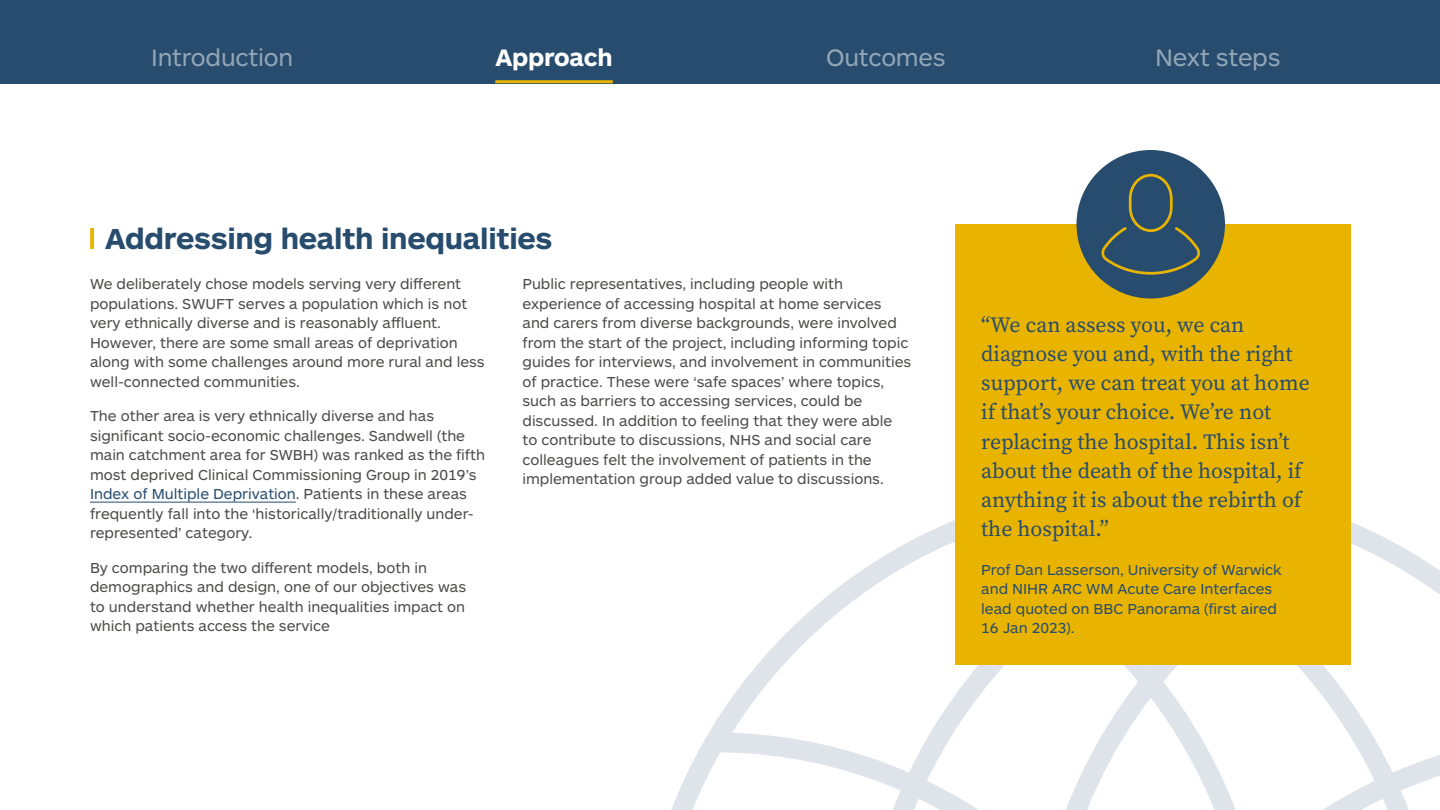
<style>
.page{position:relative;width:1440px;height:810px;background:#fff}
.page>*{position:absolute;margin:0;border:0;box-sizing:border-box;transform-origin:0 0}
.t1{font:700 30px "ARS Maquette Pro";letter-spacing:-.01em;color:#274c6e}
.t2{font:24.75px "ARS Maquette Pro";letter-spacing:-.01em;color:#93a6b6}
.t3{font:700 24.75px "ARS Maquette Pro";letter-spacing:-.01em;color:#fff}
.t4{font:21.75px/29.2px "Source Serif Variable";color:#274c6e}
.t5{font:15px/19.5px "ARS Maquette Pro";color:#4a4a49}
.t6{font:15px/19.5px "ARS Maquette Pro";color:#274c6e}
.s1{color:#274c6e}
</style>
<div class="page">
<svg style="left:671px;top:520px;width:769px;height:290px"></svg>
<hr style="left:90px;top:502px;width:206px;height:1px;background:#274c6e">
<svg style="left:90px;top:228px;width:4px;height:21px"></svg>
<div style="left:955px;top:224px;width:396px;height:440px;background:#e9b400"></div>
<div style="left:1076px;top:150px;width:149px;height:149px;background:#274c6e;border-radius:50%"></div>
<svg style="left:1101px;top:174px;width:99px;height:101px"></svg>
<div style="left:0;top:0;width:1440px;height:83px;background:#274c6e"></div>
<hr style="left:495px;top:80px;width:118px;height:3px;background:#e9b400">
<h2 class="t2" style="left:151px;top:41px;width:144px">Introduction</h2>
<h2 class="t3" style="left:495px;top:41px;width:119px">Approach</h2>
<h2 class="t2" style="left:826px;top:41px;width:121px">Outcomes</h2>
<h2 class="t2" style="left:1155px;top:41px;width:127px">Next steps</h2>
<h1 class="t1" style="left:105px;top:219px;width:449px">Addressing health inequalities</h1>
<p class="t5" style="left:90px;top:274px;width:396px">We deliberately chose models serving very different populations. SWUFT serves a population which is not very ethnically diverse and is reasonably affluent.<br>However, there are some small areas of deprivation along with some challenges around more rural and less well-connected communities.</p>
<p class="t5" style="left:90px;top:406px;width:397px">The other area is very ethnically diverse and has significant socio-economic challenges. Sandwell (the main catchment area for SWBH) was ranked as the fifth most deprived Clinical Commissioning Group in 2019’s <span class="s1">Index of Multiple Deprivation</span>. Patients in these areas frequently fall into the ‘historically/traditionally under&shy;represented’ category.</p>
<p class="t5" style="left:90px;top:557px;width:378px">By comparing the two different models, both in demographics and design, one of our objectives was to understand whether health inequalities impact on which patients access the service</p>
<p class="t5" style="left:522px;top:274px;width:390px">Public representatives, including people with experience of accessing hospital at home services and carers from diverse backgrounds, were involved from the start of the project, including informing topic guides for interviews, and involvement in communities of practice. These were ‘safe spaces’ where topics, such as barriers to accessing services, could be discussed. In addition to feeling that they were able<br>to contribute to discussions, NHS and social care colleagues felt the involvement of patients in the implementation group added value to discussions.</p>
<p class="t4" style="left:981px;top:310px;width:330px">“We can assess you, we can diagnose you and, with the right support, we can treat you at home if that’s your choice. We’re not replacing the hospital. This isn’t about the death of the hospital, if anything it is about the rebirth of the hospital.”</p>
<p class="t6" style="left:981px;top:559px;width:302px">Prof Dan Lasserson, University of Warwick and NIHR ARC WM Acute Care Interfaces lead quoted on BBC Panorama (first aired 16 Jan 2023).</p>
</div>
